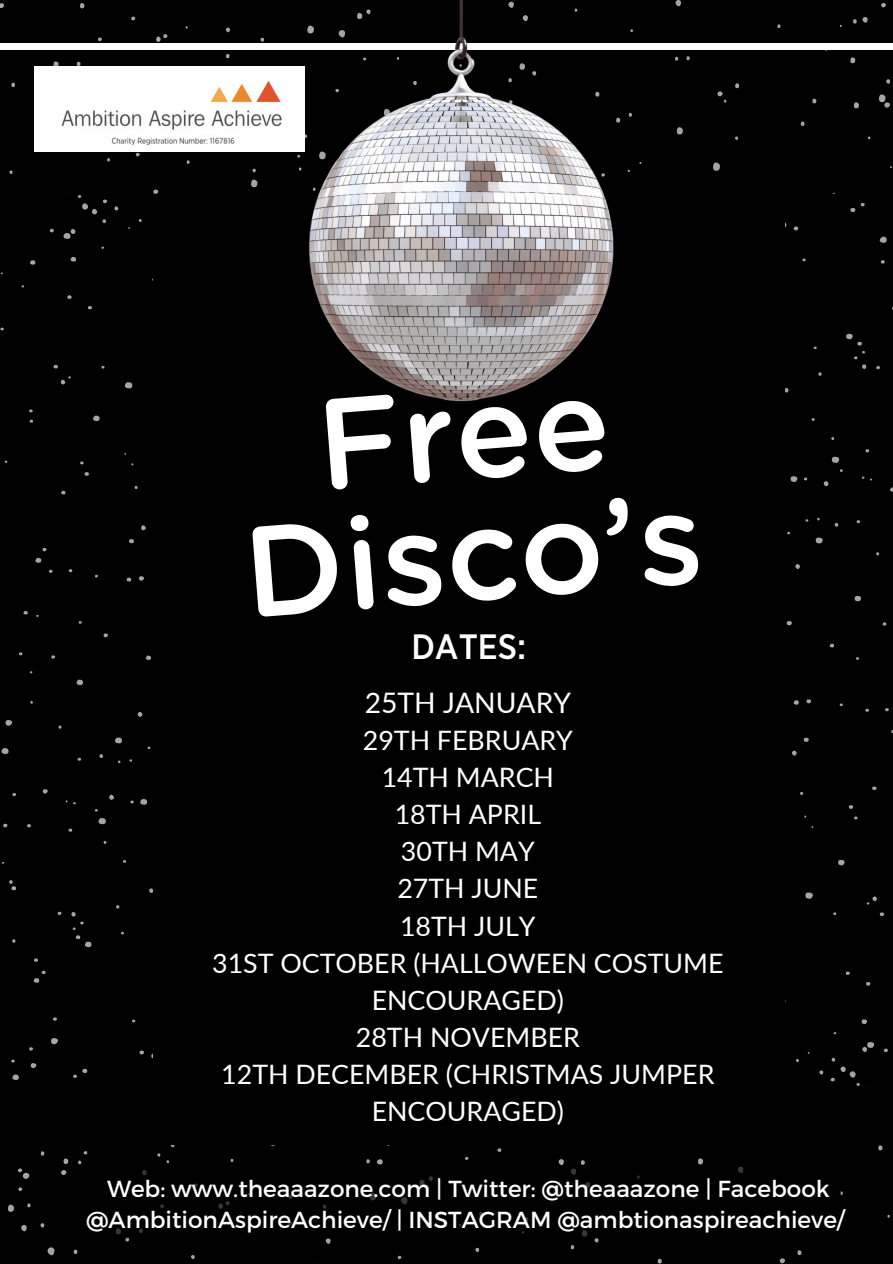
<style>
.page{position:relative;width:893px;height:1264px;background:#fff}
.page>*{position:absolute;margin:0;border:0;box-sizing:border-box;transform-origin:0 0}
.t1{font:500 128.85px/121.5px "Gotham Rounded";color:#fff;text-align:center}
.t2{font:500 35.1px "Gotham Narrow";color:#fff}
.t3{font:28.2px "Lato";color:#fff}
.t4{font:26.7px/37.2px "Lato";color:#fff;text-align:center}
.t5{font:23.1px/31.5px "Montserrat";color:#fff;text-align:center}
</style>
<div class="page">
<div style="left:0;top:0;width:892px;height:1263px;background:#000"></div>
<svg style="left:0;top:0;width:892px;height:194px"></svg>
<svg style="left:785px;top:203px;width:107px;height:883px"></svg>
<svg style="left:0;top:195px;width:152px;height:885px"></svg>
<div style="left:0;top:44px;width:892px;height:6px;background:#fff"></div>
<img style="left:274px;top:0;width:359px;height:402px">
<svg style="left:8px;top:1145px;width:882px;height:118px"></svg>
<img style="left:35px;top:66px;width:270px;height:86px">
<svg style="left:74px;top:1167px;width:788px;height:71px"></svg>
<p class="t1" style="left:232px;top:396px;width:461px;rotate:-4deg">Free<br>Disco’s</p>
<p class="t2" style="left:411px;top:630px;width:116px">DATES:</p>
<p class="t3" style="left:365px;top:684px;width:208px">25TH JANUARY</p>
<p class="t4" style="left:363px;top:721px;width:211px">29TH FEBRUARY</p>
<p class="t4" style="left:382px;top:758px;width:174px">14TH MARCH</p>
<p class="t4" style="left:394px;top:795px;width:148px">18TH APRIL</p>
<p class="t4" style="left:401px;top:832px;width:135px">30TH MAY</p>
<p class="t4" style="left:397px;top:869px;width:142px">27TH JUNE</p>
<p class="t4" style="left:400px;top:906px;width:137px">18TH JULY</p>
<p class="t4" style="left:212px;top:943px;width:513px">31ST OCTOBER (HALLOWEEN COSTUME<br>ENCOURAGED)</p>
<p class="t4" style="left:356px;top:1018px;width:225px">28TH NOVEMBER</p>
<p class="t4" style="left:221px;top:1055px;width:494px">12TH DECEMBER (CHRISTMAS JUMPER<br>ENCOURAGED)</p>
<p class="t5" style="left:86px;top:1171px;width:760px">Web: www.theaaazone.com | Twitter: @theaaazone | Facebook @AmbitionAspireAchieve/ | INSTAGRAM @ambtionaspireachieve/</p>
</div>
